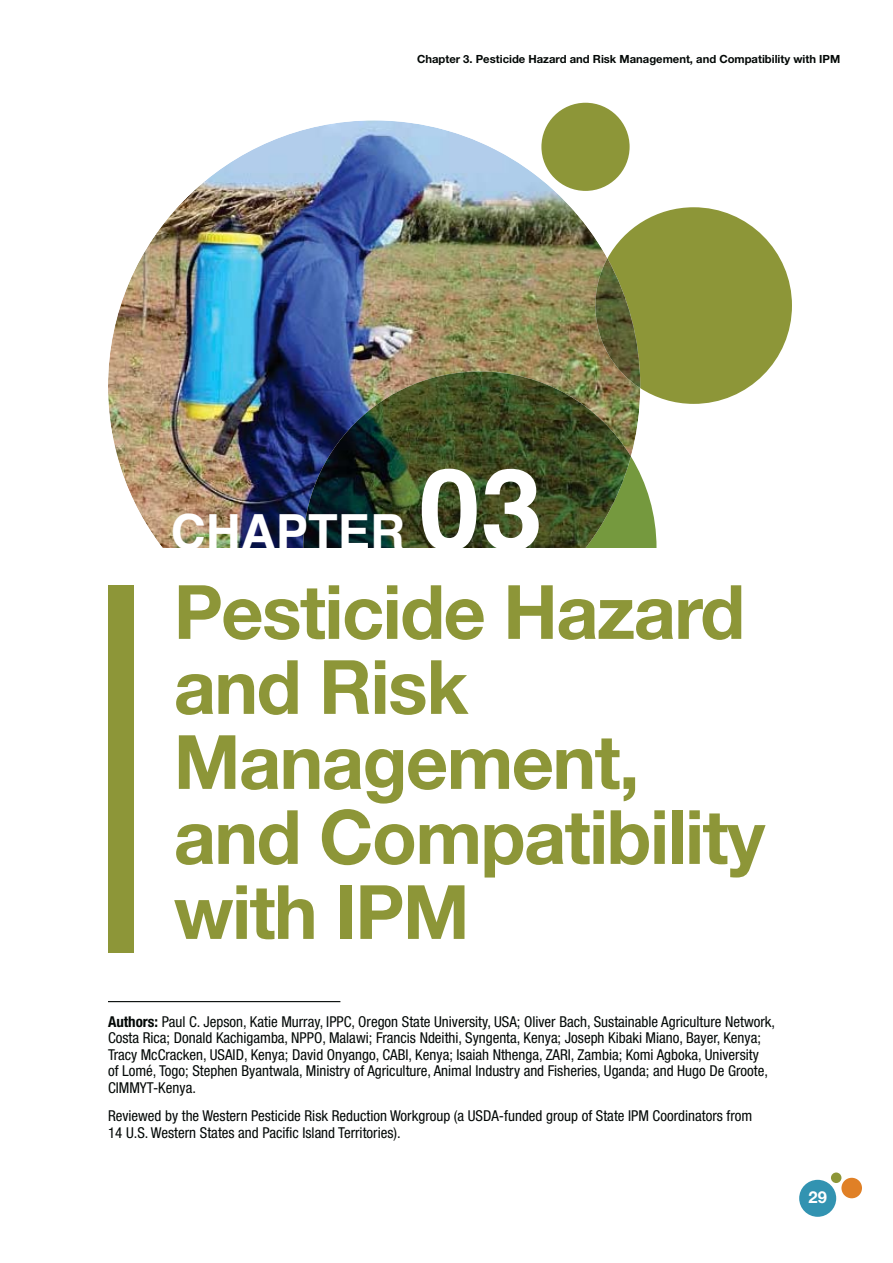
<style>
.page{position:relative;width:893px;height:1263px;background:#fff}
.page>*{position:absolute;margin:0;border:0;box-sizing:border-box;transform-origin:0 0}
.t1{font:700 112.35px "Helvetica";color:#fff}
.t2{font:700 75px/75px "Helvetica Neue LT Std";letter-spacing:-.02em;color:#8d9638}
.t3{font:700 48.45px "Helvetica";color:#fff}
.t4{font:700 16.5px "Helvetica Neue LT Std";color:#fff}
.t5{font:condensed 15px/16.5px "Helvetica Neue LT Std";color:#030806}
.t6{font:700 11.25px "Helvetica Neue LT Std";color:#030806}
.s1{font-weight:700}
</style>
<div class="page">
<hr style="left:108px;top:1001px;width:232px;height:1px;background:#030806">
<img style="left:108px;top:120px;width:532px;height:428px">
<svg style="left:607px;top:207px;width:185px;height:197px"></svg>
<img style="left:595px;top:258px;width:45px;height:130px">
<div style="left:541px;top:103px;width:89px;height:88px;background:#8d9638;border-radius:50%"></div>
<svg style="left:631px;top:456px;width:25px;height:92px;fill:#75993e"></svg>
<img style="left:303px;top:371px;width:328px;height:177px">
<div style="left:108px;top:585px;width:26px;height:368px;background:#8d9638"></div>
<div style="left:799px;top:1180px;width:37px;height:37px;background:#3293b1;border-radius:50%"></div>
<div style="left:841px;top:1178px;width:21px;height:20px;background:#e08026;border-radius:50%"></div>
<div style="left:831px;top:1172px;width:10px;height:11px;background:#8d9638;border-radius:50%"></div>
<p class="t6" style="left:417px;top:55px;width:425px">Chapter 3. Pesticide Hazard and Risk Management, and Compatibility with IPM</p>
<p class="t1" style="left:418px;top:462px;width:126px">03</p>
<p class="t2" style="left:174px;top:584px;width:593px">Pesticide Hazard and Risk<br>Management, and Compatibility</p>
<p class="t2" style="left:174px;top:884px;width:297px">with IPM</p>
<p class="t3" style="left:171px;top:511px;width:236px">CHAPTER</p>
<p class="t5" style="left:108px;top:1015px;width:669px"><span class="s1">Authors:</span> Paul C. Jepson, Katie Murray, IPPC, Oregon State University, USA; Oliver Bach, Sustainable Agriculture Network, Costa Rica; Donald Kachigamba, NPPO, Malawi; Francis Ndeithi, Syngenta, Kenya; Joseph Kibaki Miano, Bayer, Kenya; Tracy McCracken, USAID, Kenya; David Onyango, CABI, Kenya; Isaiah Nthenga, ZARI, Zambia; Komi Agboka, University<br>of Lomé, Togo; Stephen Byantwala, Ministry of Agriculture, Animal Industry and Fisheries, Uganda; and Hugo De Groote, CIMMYT-Kenya.</p>
<p class="t5" style="left:108px;top:1109px;width:646px">Reviewed by the Western Pesticide Risk Reduction Workgroup (a USDA-funded group of State IPM Coordinators from<br>14 U.S. Western States and Pacific Island Territories).</p>
<p class="t4" style="left:808px;top:1192px;width:20px">29</p>
</div>
